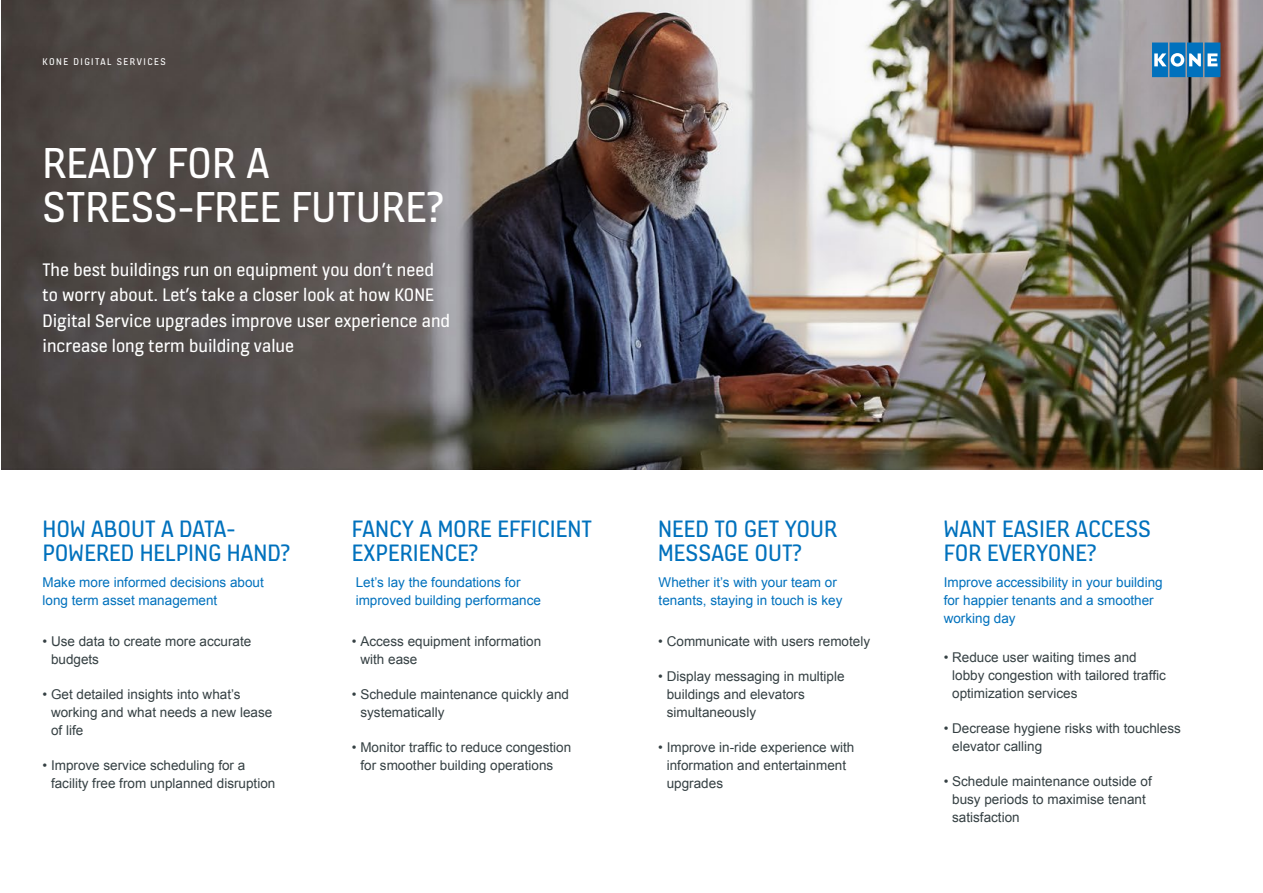
<style>
.page{position:relative;width:1263px;height:893px;background:#fff}
.page>*{position:absolute;margin:0;border:0;box-sizing:border-box;transform-origin:0 0}
.t1{font:46.5px/43.5px "KONE Information";color:#fff}
.t2{font:25.5px/24px "KONE Information";color:#0071bd}
.t3{font:19.5px/25.5px "KONE Information";color:#fff}
.t4{font:13.5px/18px "Arial";color:#354043}
.t5{font:13.5px/18px "Arial";color:#0071bd}
.t6{font:10.5px "KONE Information";letter-spacing:.14em;color:#fff}
</style>
<div class="page">
<img style="left:1px;top:0;width:1262px;height:469px">
<svg style="left:1152px;top:43px;width:68px;height:34px;background:#388dc6"></svg>
<p class="t6" style="left:43px;top:54px;width:125px">KONE DIGITAL SERVICES</p>
<h1 class="t1" style="left:43px;top:139px;width:402px">READY FOR A<br>STRESS-FREE FUTURE?</h1>
<h3 class="t3" style="left:43px;top:256px;width:409px">The best buildings run on equipment you don’t need to worry about. Let’s take a closer look at how KONE Digital Service upgrades improve user experience and increase long term building value</h3>
<h2 class="t2" style="left:43px;top:515px;width:249px">HOW ABOUT A DATA-<br>POWERED HELPING HAND?</h2>
<p class="t5" style="left:43px;top:573px;width:223px">Make more informed decisions about long term asset management</p>
<p class="t4" style="left:51px;top:632px;width:202px;text-indent:-9px">• Use data to create more accurate budgets</p>
<p class="t4" style="left:51px;top:685px;width:223px;text-indent:-9px">• Get detailed insights into what’s working and what needs a new lease of life</p>
<p class="t4" style="left:51px;top:756px;width:226px;text-indent:-9px">• Improve service scheduling for a facility free from unplanned disruption</p>
<h2 class="t2" style="left:352px;top:515px;width:242px">FANCY A MORE EFFICIENT<br>EXPERIENCE?</h2>
<p class="t5" style="left:356px;top:573px;width:187px">Let’s lay the foundations for improved building performance</p>
<p class="t4" style="left:360px;top:632px;width:182px;text-indent:-9px">• Access equipment information with ease</p>
<p class="t4" style="left:360px;top:685px;width:210px;text-indent:-9px">• Schedule maintenance quickly and systematically</p>
<p class="t4" style="left:360px;top:738px;width:212px;text-indent:-9px">• Monitor traffic to reduce congestion for smoother building operations</p>
<h2 class="t2" style="left:658px;top:515px;width:181px">NEED TO GET YOUR<br>MESSAGE OUT?</h2>
<p class="t5" style="left:659px;top:573px;width:185px">Whether it’s with your team or tenants, staying in touch is key</p>
<p class="t4" style="left:658px;top:632px;width:213px">• Communicate with users remotely</p>
<p class="t4" style="left:667px;top:667px;width:179px;text-indent:-9px">• Display messaging in multiple buildings and elevators simultaneously</p>
<p class="t4" style="left:667px;top:738px;width:189px;text-indent:-9px">• Improve in-ride experience with information and entertainment upgrades</p>
<h2 class="t2" style="left:944px;top:515px;width:209px">WANT EASIER ACCESS<br>FOR EVERYONE?</h2>
<p class="t5" style="left:944px;top:573px;width:221px">Improve accessibility in your building for happier tenants and a smoother working day</p>
<p class="t4" style="left:952px;top:649px;width:215px;text-indent:-9px">• Reduce user waiting times and lobby congestion with tailored traffic optimization services</p>
<p class="t4" style="left:952px;top:720px;width:230px;text-indent:-9px">• Decrease hygiene risks with touchless elevator calling</p>
<p class="t4" style="left:952px;top:773px;width:201px;text-indent:-9px">• Schedule maintenance outside of busy periods to maximise tenant satisfaction</p>
</div>
